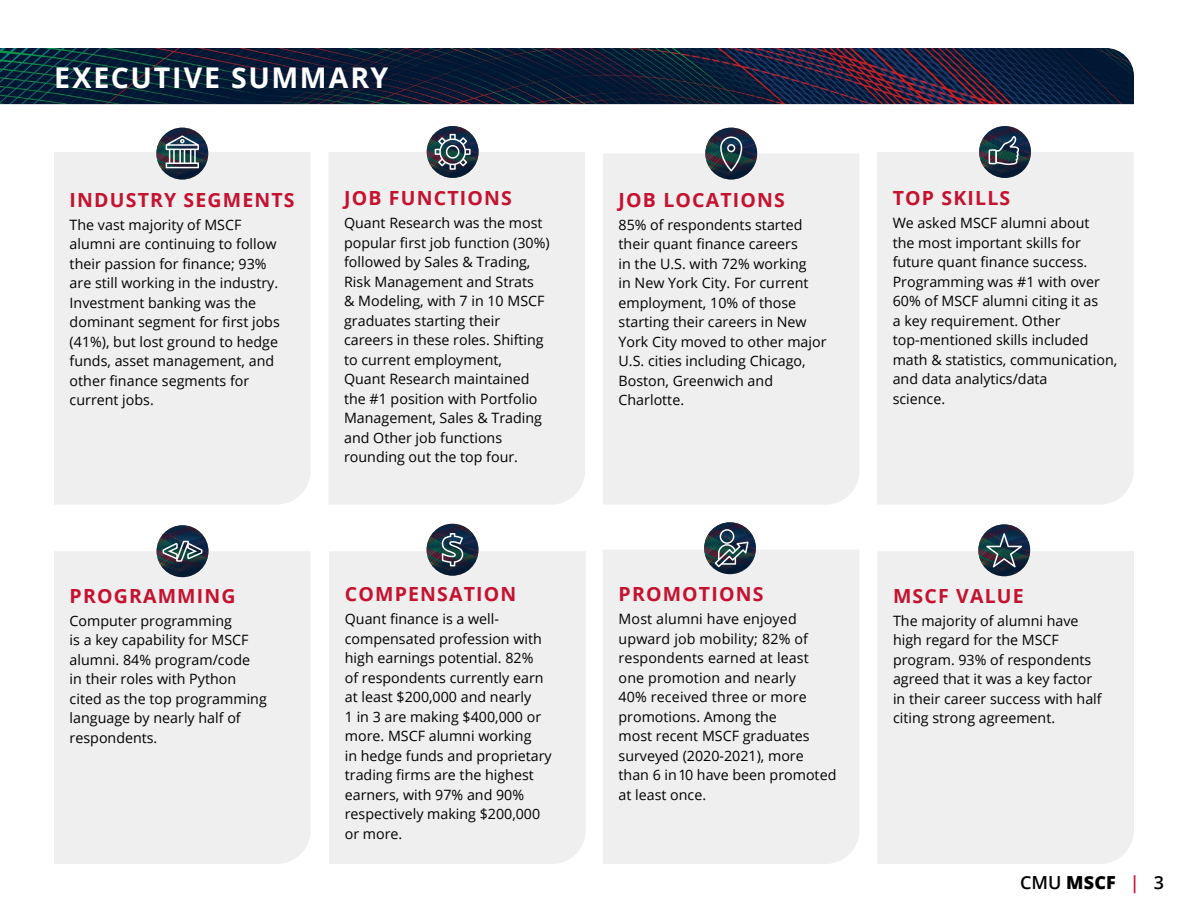
<style>
.page{position:relative;width:1188px;height:918px;background:#fff}
.page>*{position:absolute;margin:0;border:0;box-sizing:border-box;transform-origin:0 0}
.t1{font:42px "Open Sans";letter-spacing:.035em;color:#fff}
.t2{font:700 28.5px "Open Sans";letter-spacing:.06em;color:#fff}
.t3{font:700 19.5px "Open Sans";letter-spacing:.06em;color:#c41230}
.t4{font:600 18px "Open Sans";color:#000}
.t5{font:14.25px/19.5px "Open Sans";color:#000}
.s1{font-weight:800}
.s2{color:#c41230}
</style>
<div class="page">
<div style="left:54px;top:152px;width:256px;height:352px;background:#efeff0"></div>
<div style="left:603px;top:154px;width:256px;height:350px;background:#efeff0"></div>
<div style="left:603px;top:550px;width:256px;height:314px;background:#efeff0"></div>
<div style="left:54px;top:551px;width:256px;height:313px;background:#efeff0"></div>
<div style="left:329px;top:152px;width:256px;height:352px;background:#efeff0"></div>
<div style="left:878px;top:551px;width:256px;height:313px;background:#efeff0"></div>
<div style="left:877px;top:152px;width:257px;height:352px;background:#efeff0"></div>
<div style="left:329px;top:551px;width:257px;height:313px;background:#efeff0"></div>
<img style="left:156px;top:128px;width:52px;height:51px;border-radius:26px">
<svg style="left:166px;top:135px;width:33px;height:33px"></svg>
<img style="left:427px;top:524px;width:51px;height:52px;border-radius:26px">
<svg style="left:442px;top:533px;width:21px;height:33px"></svg>
<img style="left:427px;top:126px;width:52px;height:52px;border-radius:26px">
<svg style="left:435px;top:134px;width:36px;height:36px"></svg>
<img style="left:979px;top:126px;width:52px;height:52px;border-radius:26px">
<svg style="left:989px;top:136px;width:30px;height:29px"></svg>
<img style="left:157px;top:525px;width:51px;height:52px;border-radius:26px">
<svg style="left:163px;top:541px;width:39px;height:21px"></svg>
<img style="left:704px;top:522px;width:52px;height:52px;border-radius:26px">
<svg style="left:715px;top:529px;width:34px;height:38px"></svg>
<img style="left:978px;top:524px;width:52px;height:52px;border-radius:26px">
<svg style="left:986px;top:533px;width:36px;height:34px"></svg>
<img style="left:705px;top:128px;width:52px;height:51px;border-radius:26px">
<svg style="left:720px;top:136px;width:22px;height:35px"></svg>
<img style="left:0;top:48px;width:1134px;height:56px">
<h2 class="t2" style="left:54px;top:57px;width:336px">EXECUTIVE SUMMARY</h2>
<h1 class="t1" style="left:54px;top:62px;width:449px">EXECUTIVE SUMMARY</h1>
<h3 class="t3" style="left:70px;top:186px;width:227px">INDUSTRY SEGMENTS</h3>
<p class="t5" style="left:70px;top:214px;width:212px">The vast majority of MSCF alumni are continuing to follow their passion for finance; 93% are still working in the industry.<br>Investment banking was the dominant segment for first jobs (41%), but lost ground to hedge funds, asset management, and other finance segments for current jobs.</p>
<h3 class="t3" style="left:70px;top:582px;width:167px">PROGRAMMING</h3>
<p class="t5" style="left:70px;top:611px;width:199px">Computer programming<br>is a key capability for MSCF alumni. 84% program/code<br>in their roles with Python cited as the top programming language by nearly half of respondents.</p>
<h3 class="t3" style="left:344px;top:184px;width:169px">JOB FUNCTIONS</h3>
<p class="t5" style="left:344px;top:213px;width:207px">Quant Research was the most popular first job function (30%) followed by Sales &amp; Trading,<br>Risk Management and Strats<br>&amp; Modeling, with 7 in 10 MSCF graduates starting their careers in these roles. Shifting to current employment,<br>Quant Research maintained the #1 position with Portfolio<br>Management, Sales &amp; Trading and Other job functions rounding out the top four.</p>
<h3 class="t3" style="left:345px;top:581px;width:173px">COMPENSATION</h3>
<p class="t5" style="left:345px;top:609px;width:208px">Quant finance is a well&shy;compensated profession with high earnings potential. 82%<br>of respondents currently earn at least $200,000 and nearly<br>1 in 3 are making $400,000 or more. MSCF alumni working<br>in hedge funds and proprietary trading firms are the highest earners, with 97% and 90% respectively making $200,000 or more.</p>
<h3 class="t3" style="left:619px;top:186px;width:168px">JOB LOCATIONS</h3>
<p class="t5" style="left:619px;top:214px;width:209px">85% of respondents started their quant finance careers<br>in the U.S. with 72% working<br>in New York City. For current employment, 10% of those starting their careers in New<br>York City moved to other major<br>U.S. cities including Chicago,<br>Boston, Greenwich and<br>Charlotte.</p>
<h3 class="t3" style="left:893px;top:184px;width:119px">TOP SKILLS</h3>
<p class="t5" style="left:893px;top:213px;width:226px">We asked MSCF alumni about<br>the most important skills for future quant finance success.<br>Programming was #1 with over<br>60% of MSCF alumni citing it as<br>a key requirement. Other top-mentioned skills included math &amp; statistics, communication, and data analytics/data<br>science.</p>
<h3 class="t3" style="left:619px;top:580px;width:146px">PROMOTIONS</h3>
<p class="t5" style="left:619px;top:609px;width:219px">Most alumni have enjoyed upward job mobility; 82% of respondents earned at least one promotion and nearly<br>40% received three or more promotions. Among the<br>most recent MSCF graduates surveyed (2020-2021), more than 6 in10 have been promoted at least once.</p>
<h3 class="t3" style="left:893px;top:582px;width:132px">MSCF VALUE</h3>
<p class="t5" style="left:893px;top:611px;width:210px">The majority of alumni have high regard for the MSCF program. 93% of respondents agreed that it was a key factor in their career success with half citing strong agreement.</p>
<p class="t4" style="left:1020px;top:870px;width:145px">CMU <span class="s1">MSCF</span> <span class="s2">|</span> 3</p>
</div>
